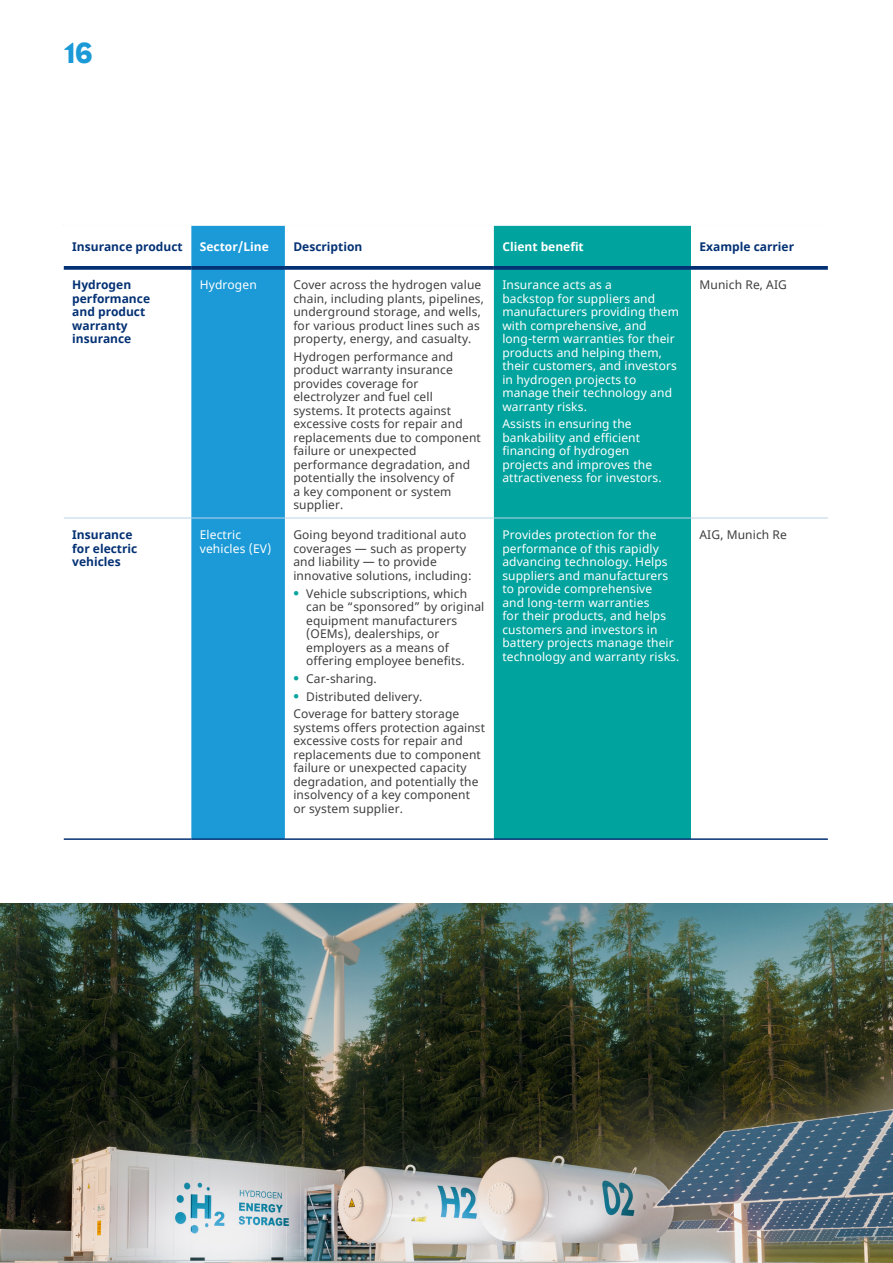
<style>
.page{position:relative;width:893px;height:1263px;background:#fff}
.page>*{position:absolute;margin:0;border:0;box-sizing:border-box;transform-origin:0 0}
.t1{font:700 27px "MMC Display";color:#1b9ad7}
.Table_Body__8_9__Lef{font:12px/13.5px "Noto Sans";letter-spacing:.01em;color:#3e3e3f}
.Table_Body__8_9__Lef-2{font:12px/13.5px "Noto Sans";letter-spacing:.01em;color:#fff}
.Table_Heading__8_9{font:700 12px/13.5px "Noto Sans";color:#043174}
.Table_Heading__8_9-2{font:700 12px "Noto Sans";color:#fff}
.s1{font-family:"MMC Display";font-weight:700;font-size:12.75px;color:#00a39d}
</style>
<div class="page">
<div style="left:191px;top:226px;width:94px;height:612px;background:#1b9ad7"></div>
<div style="left:494px;top:226px;width:197px;height:612px;background:#00a39d"></div>
<hr style="left:64px;top:518px;width:127px;height:1px;background:#bdd4e7">
<hr style="left:191px;top:518px;width:94px;height:1px;background:#bdd4e7">
<hr style="left:285px;top:518px;width:209px;height:1px;background:#bdd4e7">
<hr style="left:494px;top:518px;width:197px;height:1px;background:#bdd4e7">
<hr style="left:691px;top:518px;width:137px;height:1px;background:#bdd4e7">
<svg style="left:64px;top:266px;width:127px;height:4px"></svg>
<svg style="left:191px;top:266px;width:94px;height:4px"></svg>
<svg style="left:285px;top:266px;width:209px;height:4px"></svg>
<svg style="left:494px;top:266px;width:197px;height:4px"></svg>
<svg style="left:691px;top:266px;width:137px;height:4px"></svg>
<hr style="left:64px;top:838px;width:127px;height:2px;background:#043174">
<hr style="left:191px;top:838px;width:94px;height:2px;background:#043174">
<hr style="left:285px;top:838px;width:209px;height:2px;background:#043174">
<hr style="left:494px;top:838px;width:197px;height:2px;background:#043174">
<hr style="left:691px;top:838px;width:137px;height:2px;background:#043174">
<img style="left:0;top:903px;width:893px;height:360px">
<h1 class="t1" style="left:64px;top:35px;width:30px">16</h1>
<p class="Table_Heading__8_9" style="left:72px;top:240px;width:112px">Insurance product</p>
<p class="Table_Heading__8_9-2" style="left:200px;top:238px;width:71px">Sector/Line</p>
<p class="Table_Heading__8_9" style="left:293px;top:240px;width:70px">Description</p>
<p class="Table_Heading__8_9-2" style="left:502px;top:238px;width:83px">Client benefit</p>
<p class="Table_Heading__8_9" style="left:699px;top:240px;width:96px">Example carrier</p>
<p class="Table_Heading__8_9" style="left:72px;top:278px;width:79px">Hydrogen performance and product warranty insurance</p>
<p class="Table_Body__8_9__Lef-2" style="left:200px;top:279px;width:58px">Hydrogen</p>
<p class="Table_Body__8_9__Lef" style="left:293px;top:279px;width:192px">Cover across the hydrogen value chain, including plants, pipelines, underground storage, and wells, for various product lines such as property, energy, and casualty.</p>
<p class="Table_Body__8_9__Lef" style="left:293px;top:350px;width:189px">Hydrogen performance and product warranty insurance provides coverage for electrolyzer and fuel cell systems. It protects against excessive costs for repair and replacements due to component failure or unexpected performance degradation, and potentially the insolvency of<br>a key component or system supplier.</p>
<p class="Table_Body__8_9__Lef" style="left:699px;top:279px;width:89px">Munich Re, AIG</p>
<p class="Table_Body__8_9__Lef-2" style="left:502px;top:279px;width:178px">Insurance acts as a<br>backstop for suppliers and manufacturers providing them with comprehensive, and long-term warranties for their products and helping them, their customers, and investors in hydrogen projects to manage their technology and warranty risks.</p>
<p class="Table_Body__8_9__Lef-2" style="left:502px;top:418px;width:161px">Assists in ensuring the bankability and efficient financing of hydrogen projects and improves the attractiveness for investors.</p>
<p class="Table_Heading__8_9" style="left:72px;top:528px;width:67px">Insurance for electric vehicles</p>
<p class="Table_Body__8_9__Lef-2" style="left:200px;top:529px;width:73px">Electric vehicles (EV)</p>
<p class="Table_Body__8_9__Lef" style="left:293px;top:529px;width:180px">Going beyond traditional auto coverages — such as property and liability — to provide innovative solutions, including:</p>
<p class="Table_Body__8_9__Lef" style="left:306px;top:587px;width:180px;text-indent:-13px"><span class="s1">•</span> Vehicle subscriptions, which can be “sponsored” by original equipment manufacturers (OEMs), dealerships, or employers as a means of offering employee benefits.</p>
<p class="Table_Body__8_9__Lef" style="left:293px;top:672px;width:85px"><span class="s1">•</span> Car-sharing.</p>
<p class="Table_Body__8_9__Lef" style="left:293px;top:690px;width:131px"><span class="s1">•</span> Distributed delivery.</p>
<p class="Table_Body__8_9__Lef" style="left:293px;top:708px;width:193px">Coverage for battery storage systems offers protection against excessive costs for repair and replacements due to component failure or unexpected capacity degradation, and potentially the insolvency of a key component or system supplier.</p>
<p class="Table_Body__8_9__Lef-2" style="left:502px;top:529px;width:178px">Provides protection for the performance of this rapidly advancing technology. Helps suppliers and manufacturers to provide comprehensive<br>and long-term warranties<br>for their products, and helps customers and investors in battery projects manage their technology and warranty risks.</p>
<p class="Table_Body__8_9__Lef" style="left:699px;top:529px;width:89px">AIG, Munich Re</p>
</div>
